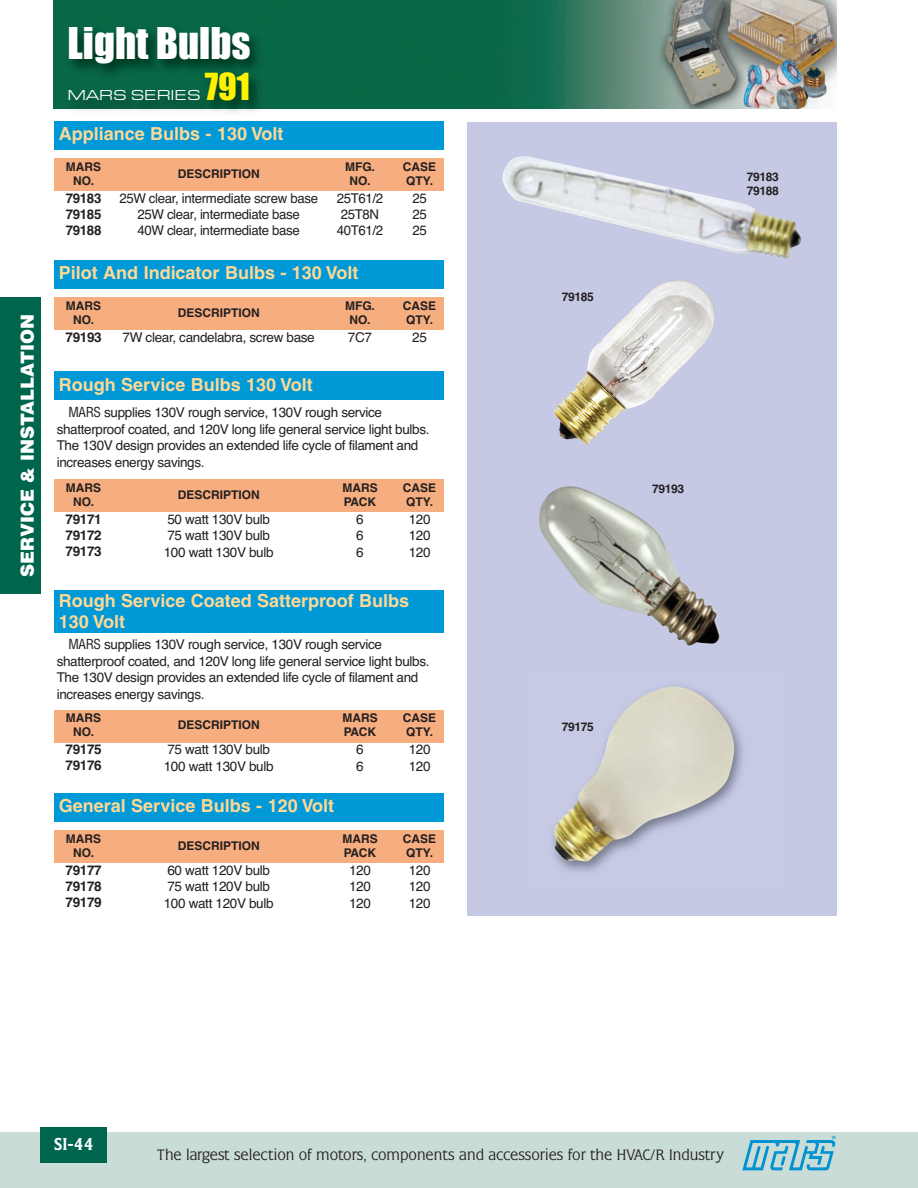
<style>
.page{position:relative;width:918px;height:1188px;background:#fff}
.page>*{position:absolute;margin:0;border:0;box-sizing:border-box;transform-origin:0 0}
.t1{font:40.5px "Impact";color:#fff}
.t2{font:34.5px "Impact";color:#fff101}
.t3{font:700 18px/21px "Helvetica";color:#fed895}
.t4{font:900 18px "Helvetica";color:#fff}
.t5{font:18px "Flare Gothic Regular DTC";color:#fff}
.t6{font:15.75px "Flare Gothic Light DTC";color:#231f20}
.t7{font:15px "Eurostile Extended Roman DTC";color:#fff}
.t8{font:13.5px/16.5px "Helvetica";letter-spacing:-.025em;color:#231f20}
.t9{font:700 13.5px "Helvetica";letter-spacing:-.025em;color:#231f20}
.t10{font:700 12px/13.5px "Helvetica";color:#231f20}
.t11{font:700 12px/14.4px "Helvetica";letter-spacing:-.025em;color:#231f20}
.s1{font-stretch:condensed}
</style>
<div class="page">
<img style="left:54px;top:0;width:783px;height:108px">
<div style="left:0;top:297px;width:41px;height:297px;background:#00654d"></div>
<img style="left:58px;top:16px;width:779px;height:130px">
<div style="left:0;top:1132px;width:918px;height:56px;background:#cadcd7"></div>
<div style="left:41px;top:1127px;width:66px;height:36px;background:#00654d"></div>
<svg style="left:742px;top:1136px;width:94px;height:34px"></svg>
<div style="left:468px;top:123px;width:369px;height:793px;background:#c6c9e4"></div>
<img style="left:553px;top:280px;width:162px;height:165px">
<img style="left:539px;top:486px;width:181px;height:160px">
<img style="left:553px;top:725px;width:190px;height:147px">
<img style="left:554px;top:686px;width:180px;height:176px">
<div style="left:54px;top:158px;width:59px;height:33px;background:#f6ad7f"></div>
<div style="left:113px;top:158px;width:211px;height:33px;background:#f6ad7f"></div>
<div style="left:324px;top:158px;width:72px;height:33px;background:#f6ad7f"></div>
<div style="left:396px;top:158px;width:47px;height:33px;background:#f6ad7f"></div>
<div style="left:54px;top:122px;width:389px;height:28px;background:#0099d8"></div>
<div style="left:54px;top:298px;width:59px;height:32px;background:#f6ad7f"></div>
<div style="left:113px;top:298px;width:211px;height:32px;background:#f6ad7f"></div>
<div style="left:324px;top:298px;width:72px;height:32px;background:#f6ad7f"></div>
<div style="left:396px;top:298px;width:47px;height:32px;background:#f6ad7f"></div>
<div style="left:54px;top:261px;width:389px;height:28px;background:#0099d8"></div>
<div style="left:54px;top:480px;width:59px;height:32px;background:#f6ad7f"></div>
<div style="left:113px;top:480px;width:211px;height:32px;background:#f6ad7f"></div>
<div style="left:324px;top:480px;width:72px;height:32px;background:#f6ad7f"></div>
<div style="left:396px;top:480px;width:47px;height:32px;background:#f6ad7f"></div>
<div style="left:54px;top:372px;width:389px;height:28px;background:#0099d8"></div>
<div style="left:54px;top:831px;width:59px;height:32px;background:#f6ad7f"></div>
<div style="left:113px;top:831px;width:211px;height:32px;background:#f6ad7f"></div>
<div style="left:324px;top:831px;width:72px;height:32px;background:#f6ad7f"></div>
<div style="left:396px;top:831px;width:47px;height:32px;background:#f6ad7f"></div>
<div style="left:54px;top:793px;width:389px;height:29px;background:#0099d8"></div>
<div style="left:54px;top:710px;width:59px;height:32px;background:#f6ad7f"></div>
<div style="left:113px;top:710px;width:211px;height:32px;background:#f6ad7f"></div>
<div style="left:324px;top:710px;width:72px;height:32px;background:#f6ad7f"></div>
<div style="left:396px;top:710px;width:47px;height:32px;background:#f6ad7f"></div>
<div style="left:54px;top:590px;width:389px;height:43px;background:#0099d8"></div>
<img style="left:502px;top:156px;width:299px;height:103px">
<h3 class="t4" style="left:17px;top:577px;width:264px;rotate:-90deg">SERVICE &amp; INSTALLATION</h3>
<h1 class="t1" style="left:68px;top:21px;width:184px">Light Bulbs</h1>
<p class="t7" style="left:68px;top:86px;width:135px">MARS SERIES</p>
<h2 class="t2" style="left:205px;top:68px;width:47px">791</h2>
<h3 class="t3" style="left:59px;top:125px;width:226px">Appliance Bulbs - 130 Volt</h3>
<p class="t10" style="left:66px;top:161px;width:37px;text-align:center">MARS<br>NO.</p>
<p class="t10" style="left:178px;top:168px;width:83px">DESCRIPTION</p>
<p class="t10" style="left:345px;top:161px;width:31px;text-align:center">MFG.<br>NO.</p>
<p class="t10" style="left:403px;top:161px;width:35px">CASE<br>QTY.</p>
<p class="t9" style="left:66px;top:193px;width:37px">79183</p>
<p class="t8" style="left:119px;top:190px;width:200px">25W clear, intermediate screw base</p>
<p class="t8" style="left:337px;top:190px;width:48px">25T61/2</p>
<p class="t8" style="left:412px;top:190px;width:16px">25</p>
<p class="t9" style="left:66px;top:209px;width:37px">79185</p>
<p class="t8" style="left:137px;top:206px;width:164px">25W clear, intermediate base</p>
<p class="t8" style="left:341px;top:206px;width:40px">25T8N</p>
<p class="t8" style="left:412px;top:206px;width:16px">25</p>
<p class="t9" style="left:66px;top:225px;width:37px">79188</p>
<p class="t8" style="left:137px;top:223px;width:164px">40W clear, intermediate base</p>
<p class="t8" style="left:337px;top:223px;width:48px">40T61/2</p>
<p class="t8" style="left:412px;top:223px;width:16px">25</p>
<h3 class="t3" style="left:59px;top:264px;width:301px">Pilot And Indicator Bulbs - 130 Volt</h3>
<p class="t10" style="left:66px;top:300px;width:37px;text-align:center">MARS<br>NO.</p>
<p class="t10" style="left:178px;top:307px;width:83px">DESCRIPTION</p>
<p class="t10" style="left:345px;top:300px;width:31px;text-align:center">MFG.<br>NO.</p>
<p class="t10" style="left:403px;top:300px;width:35px">CASE<br>QTY.</p>
<p class="t9" style="left:66px;top:332px;width:38px">79193</p>
<p class="t8" style="left:123px;top:329px;width:194px">7W clear, candelabra, screw base</p>
<p class="t8" style="left:348px;top:329px;width:26px">7C7</p>
<p class="t8" style="left:412px;top:329px;width:16px">25</p>
<h3 class="t3" style="left:59px;top:375px;width:255px">Rough Service Bulbs 130 Volt</h3>
<p class="t8" style="left:57px;top:404px;width:374px;text-indent:12px"><span class="s1">MARS</span> supplies 130V rough service, 130V rough service shatterproof coated, and 120V long life general service light bulbs.<br>The 130V design provides an extended life cycle of filament and increases energy savings.</p>
<p class="t10" style="left:66px;top:482px;width:37px;text-align:center">MARS<br>NO.</p>
<p class="t10" style="left:178px;top:489px;width:83px">DESCRIPTION</p>
<p class="t10" style="left:342px;top:482px;width:37px">MARS<br>PACK</p>
<p class="t10" style="left:403px;top:482px;width:35px">CASE<br>QTY.</p>
<p class="t9" style="left:66px;top:514px;width:38px">79171</p>
<p class="t8" style="left:167px;top:511px;width:104px">50 watt 130V bulb</p>
<p class="t8" style="left:356px;top:511px;width:9px">6</p>
<p class="t8" style="left:409px;top:511px;width:23px">120</p>
<p class="t9" style="left:66px;top:530px;width:38px">79172</p>
<p class="t8" style="left:167px;top:528px;width:104px">75 watt 130V bulb</p>
<p class="t8" style="left:356px;top:528px;width:9px">6</p>
<p class="t8" style="left:409px;top:528px;width:23px">120</p>
<p class="t9" style="left:66px;top:546px;width:38px">79173</p>
<p class="t8" style="left:164px;top:544px;width:111px">100 watt 130V bulb</p>
<p class="t8" style="left:356px;top:544px;width:9px">6</p>
<p class="t8" style="left:409px;top:544px;width:23px">120</p>
<h3 class="t3" style="left:59px;top:592px;width:352px">Rough Service Coated Satterproof Bulbs<br>130 Volt</h3>
<p class="t8" style="left:57px;top:636px;width:374px;text-indent:12px"><span class="s1">MARS</span> supplies 130V rough service, 130V rough service shatterproof coated, and 120V long life general service light bulbs.<br>The 130V design provides an extended life cycle of filament and increases energy savings.</p>
<p class="t10" style="left:66px;top:713px;width:37px;text-align:center">MARS<br>NO.</p>
<p class="t10" style="left:178px;top:719px;width:83px">DESCRIPTION</p>
<p class="t10" style="left:342px;top:713px;width:37px">MARS<br>PACK</p>
<p class="t10" style="left:403px;top:713px;width:35px">CASE<br>QTY.</p>
<p class="t9" style="left:66px;top:744px;width:38px">79175</p>
<p class="t8" style="left:167px;top:741px;width:104px">75 watt 130V bulb</p>
<p class="t8" style="left:356px;top:741px;width:9px">6</p>
<p class="t8" style="left:409px;top:741px;width:23px">120</p>
<p class="t9" style="left:66px;top:760px;width:38px">79176</p>
<p class="t8" style="left:164px;top:758px;width:111px">100 watt 130V bulb</p>
<p class="t8" style="left:356px;top:758px;width:9px">6</p>
<p class="t8" style="left:409px;top:758px;width:23px">120</p>
<h3 class="t3" style="left:59px;top:797px;width:277px">General Service Bulbs - 120 Volt</h3>
<p class="t10" style="left:66px;top:833px;width:37px;text-align:center">MARS<br>NO.</p>
<p class="t10" style="left:178px;top:840px;width:83px">DESCRIPTION</p>
<p class="t10" style="left:342px;top:833px;width:37px">MARS<br>PACK</p>
<p class="t10" style="left:403px;top:833px;width:35px">CASE<br>QTY.</p>
<p class="t9" style="left:66px;top:865px;width:38px">79177</p>
<p class="t8" style="left:167px;top:862px;width:104px">60 watt 120V bulb</p>
<p class="t8" style="left:349px;top:862px;width:23px">120</p>
<p class="t8" style="left:409px;top:862px;width:23px">120</p>
<p class="t9" style="left:66px;top:881px;width:38px">79178</p>
<p class="t8" style="left:167px;top:879px;width:104px">75 watt 120V bulb</p>
<p class="t8" style="left:349px;top:879px;width:23px">120</p>
<p class="t8" style="left:409px;top:879px;width:23px">120</p>
<p class="t9" style="left:66px;top:897px;width:38px">79179</p>
<p class="t8" style="left:164px;top:895px;width:111px">100 watt 120V bulb</p>
<p class="t8" style="left:349px;top:895px;width:23px">120</p>
<p class="t8" style="left:409px;top:895px;width:23px">120</p>
<p class="t10" style="left:562px;top:291px;width:34px">79185</p>
<p class="t11" style="left:747px;top:171px;width:34px">79183<br>79188</p>
<p class="t10" style="left:652px;top:483px;width:34px">79193</p>
<p class="t10" style="left:562px;top:721px;width:34px">79175</p>
<h3 class="t5" style="left:54px;top:1133px;width:41px">SI-44</h3>
<p class="t6" style="left:157px;top:1145px;width:569px">The largest selection of motors, components and accessories for the HVAC/R Industry</p>
</div>
